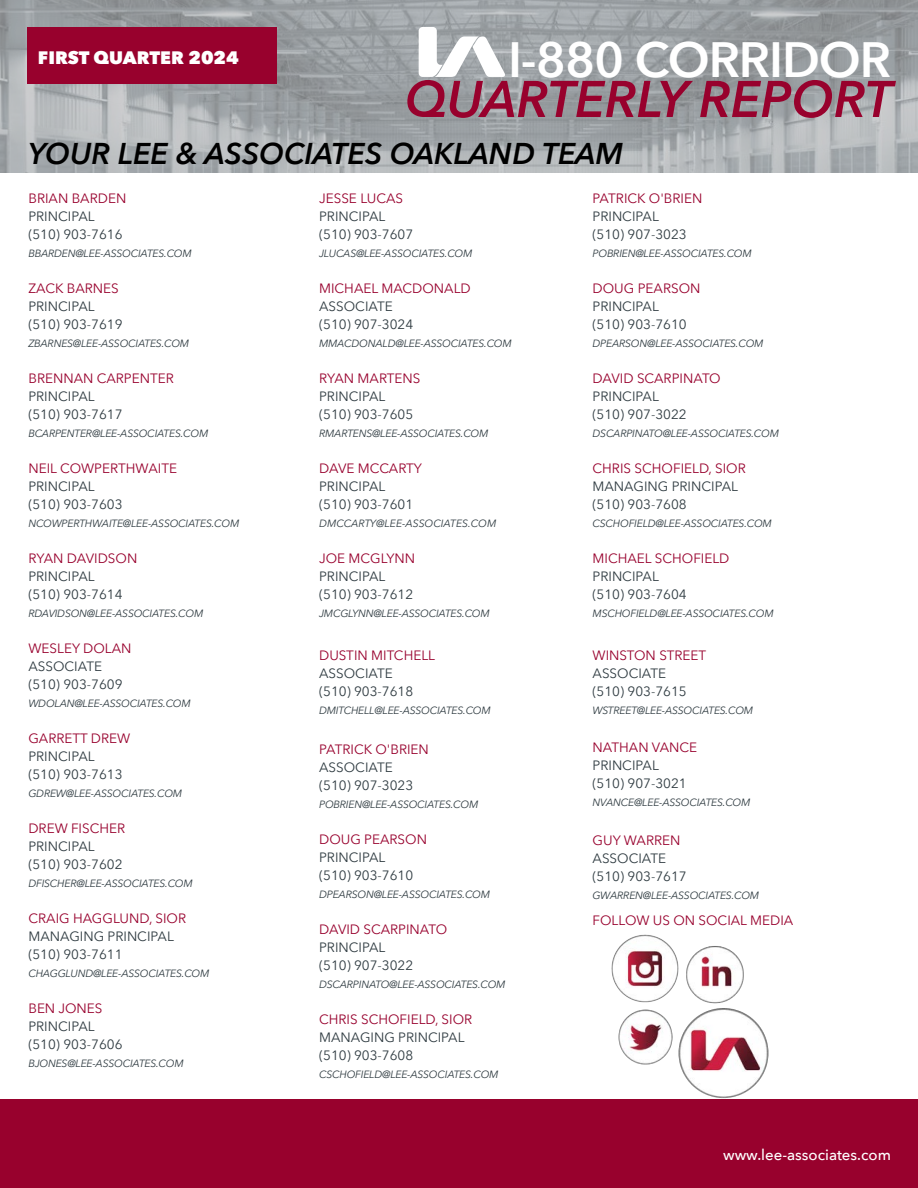
<style>
.page{position:relative;width:918px;height:1188px;background:#fff}
.page>*{position:absolute;margin:0;border:0;box-sizing:border-box;transform-origin:0 0}
.t1{font:italic 600 51px "Avenir Next";color:#98012d}
.t2{font:600 49.5px "Avenir Next";letter-spacing:-.02em;color:#fff}
.t3{font:italic 600 30px "Avenir Next";color:#000}
.t4{font:800 18px "Avenir Next";color:#fff}
.t5{font:500 15px "Avenir Next";color:#fff}
.t6{font:13.5px "Avenir Next";color:#2f3b41}
.t7{font:13.5px "Avenir Next";color:#98012d}
.t8{font:italic 10.5px "Avenir Next";letter-spacing:-.02em;color:#2f3b41}
.t9{font:italic 10.5px "Avenir Next";color:#2f3b41}
</style>
<div class="page">
<div style="left:0;top:1100px;width:918px;height:88px;background:#98012d"></div>
<svg style="left:0;top:0;width:918px;height:173px;background:#a2a6a9"></svg>
<svg style="left:419px;top:27px;width:87px;height:50px"></svg>
<div style="left:27px;top:27px;width:249px;height:56px;background:#98012d"></div>
<img style="left:611px;top:934px;width:67px;height:69px">
<img style="left:678px;top:946px;width:66px;height:56px">
<img style="left:618px;top:1009px;width:48px;height:56px">
<img style="left:666px;top:1002px;width:115px;height:98px">
<h3 class="t4" style="left:38px;top:47px;width:202px">FIRST QUARTER 2024</h3>
<h2 class="t2" style="left:508px;top:17px;width:384px">I-880 CORRIDOR</h2>
<h1 class="t1" style="left:405px;top:56px;width:489px">QUARTERLY REPORT</h1>
<p class="t3" style="left:28px;top:128px;width:596px">YOUR LEE &amp; ASSOCIATES OAKLAND TEAM</p>
<p class="t7" style="left:28px;top:187px;width:99px">BRIAN BARDEN</p>
<p class="t6" style="left:28px;top:205px;width:68px">PRINCIPAL</p>
<p class="t6" style="left:28px;top:223px;width:96px">(510) 903-7616</p>
<p class="t8" style="left:28px;top:245px;width:165px">BBARDEN@LEE-ASSOCIATES.COM</p>
<p class="t7" style="left:28px;top:277px;width:92px">ZACK BARNES</p>
<p class="t6" style="left:28px;top:295px;width:68px">PRINCIPAL</p>
<p class="t6" style="left:28px;top:313px;width:96px">(510) 903-7619</p>
<p class="t8" style="left:28px;top:335px;width:162px">ZBARNES@LEE-ASSOCIATES.COM</p>
<p class="t7" style="left:28px;top:367px;width:147px">BRENNAN CARPENTER</p>
<p class="t6" style="left:28px;top:385px;width:68px">PRINCIPAL</p>
<p class="t6" style="left:28px;top:403px;width:96px">(510) 903-7617</p>
<p class="t8" style="left:28px;top:425px;width:181px">BCARPENTER@LEE-ASSOCIATES.COM</p>
<p class="t7" style="left:28px;top:457px;width:150px">NEIL COWPERTHWAITE</p>
<p class="t6" style="left:28px;top:475px;width:68px">PRINCIPAL</p>
<p class="t6" style="left:28px;top:493px;width:96px">(510) 903-7603</p>
<p class="t8" style="left:28px;top:515px;width:212px">NCOWPERTHWAITE@LEE-ASSOCIATES.COM</p>
<p class="t7" style="left:28px;top:547px;width:110px">RYAN DAVIDSON</p>
<p class="t6" style="left:28px;top:565px;width:68px">PRINCIPAL</p>
<p class="t6" style="left:28px;top:583px;width:96px">(510) 903-7614</p>
<p class="t8" style="left:28px;top:605px;width:176px">RDAVIDSON@LEE-ASSOCIATES.COM</p>
<p class="t7" style="left:28px;top:637px;width:105px">WESLEY DOLAN</p>
<p class="t6" style="left:28px;top:655px;width:75px">ASSOCIATE</p>
<p class="t6" style="left:28px;top:673px;width:96px">(510) 903-7609</p>
<p class="t8" style="left:28px;top:695px;width:164px">WDOLAN@LEE-ASSOCIATES.COM</p>
<p class="t7" style="left:28px;top:727px;width:103px">GARRETT DREW</p>
<p class="t6" style="left:28px;top:745px;width:68px">PRINCIPAL</p>
<p class="t6" style="left:28px;top:763px;width:96px">(510) 903-7613</p>
<p class="t8" style="left:28px;top:785px;width:155px">GDREW@LEE-ASSOCIATES.COM</p>
<p class="t7" style="left:28px;top:817px;width:98px">DREW FISCHER</p>
<p class="t6" style="left:28px;top:835px;width:68px">PRINCIPAL</p>
<p class="t6" style="left:28px;top:853px;width:96px">(510) 903-7602</p>
<p class="t8" style="left:28px;top:875px;width:166px">DFISCHER@LEE-ASSOCIATES.COM</p>
<p class="t7" style="left:28px;top:907px;width:159px">CRAIG HAGGLUND, SIOR</p>
<p class="t6" style="left:28px;top:925px;width:147px">MANAGING PRINCIPAL</p>
<p class="t6" style="left:28px;top:943px;width:96px">(510) 903-7611</p>
<p class="t8" style="left:28px;top:965px;width:183px">CHAGGLUND@LEE-ASSOCIATES.COM</p>
<p class="t7" style="left:28px;top:997px;width:76px">BEN JONES</p>
<p class="t6" style="left:28px;top:1015px;width:68px">PRINCIPAL</p>
<p class="t6" style="left:28px;top:1033px;width:96px">(510) 903-7606</p>
<p class="t8" style="left:28px;top:1055px;width:157px">BJONES@LEE-ASSOCIATES.COM</p>
<p class="t7" style="left:319px;top:187px;width:85px">JESSE LUCAS</p>
<p class="t6" style="left:319px;top:205px;width:68px">PRINCIPAL</p>
<p class="t6" style="left:319px;top:223px;width:96px">(510) 903-7607</p>
<p class="t8" style="left:319px;top:245px;width:155px">JLUCAS@LEE-ASSOCIATES.COM</p>
<p class="t7" style="left:319px;top:277px;width:153px">MICHAEL MACDONALD</p>
<p class="t6" style="left:319px;top:295px;width:75px">ASSOCIATE</p>
<p class="t6" style="left:319px;top:313px;width:96px">(510) 907-3024</p>
<p class="t8" style="left:319px;top:335px;width:194px">MMACDONALD@LEE-ASSOCIATES.COM</p>
<p class="t7" style="left:319px;top:367px;width:103px">RYAN MARTENS</p>
<p class="t6" style="left:319px;top:385px;width:68px">PRINCIPAL</p>
<p class="t6" style="left:319px;top:403px;width:96px">(510) 903-7605</p>
<p class="t8" style="left:319px;top:425px;width:171px">RMARTENS@LEE-ASSOCIATES.COM</p>
<p class="t7" style="left:319px;top:457px;width:104px">DAVE MCCARTY</p>
<p class="t6" style="left:319px;top:475px;width:68px">PRINCIPAL</p>
<p class="t6" style="left:319px;top:493px;width:96px">(510) 903-7601</p>
<p class="t9" style="left:319px;top:515px;width:179px">DMCCARTY@LEE-ASSOCIATES.COM</p>
<p class="t7" style="left:319px;top:547px;width:98px">JOE MCGLYNN</p>
<p class="t6" style="left:319px;top:565px;width:68px">PRINCIPAL</p>
<p class="t6" style="left:319px;top:583px;width:96px">(510) 903-7612</p>
<p class="t8" style="left:319px;top:605px;width:172px">JMCGLYNN@LEE-ASSOCIATES.COM</p>
<p class="t7" style="left:593px;top:187px;width:111px">PATRICK O'BRIEN</p>
<p class="t6" style="left:593px;top:205px;width:68px">PRINCIPAL</p>
<p class="t6" style="left:593px;top:223px;width:96px">(510) 907-3023</p>
<p class="t8" style="left:593px;top:245px;width:161px">POBRIEN@LEE-ASSOCIATES.COM</p>
<p class="t7" style="left:593px;top:277px;width:109px">DOUG PEARSON</p>
<p class="t6" style="left:593px;top:295px;width:68px">PRINCIPAL</p>
<p class="t6" style="left:593px;top:313px;width:96px">(510) 903-7610</p>
<p class="t8" style="left:593px;top:335px;width:172px">DPEARSON@LEE-ASSOCIATES.COM</p>
<p class="t7" style="left:593px;top:367px;width:130px">DAVID SCARPINATO</p>
<p class="t6" style="left:593px;top:385px;width:68px">PRINCIPAL</p>
<p class="t6" style="left:593px;top:403px;width:96px">(510) 907-3022</p>
<p class="t8" style="left:593px;top:425px;width:188px">DSCARPINATO@LEE-ASSOCIATES.COM</p>
<p class="t7" style="left:593px;top:457px;width:155px">CHRIS SCHOFIELD, SIOR</p>
<p class="t6" style="left:593px;top:475px;width:147px">MANAGING PRINCIPAL</p>
<p class="t6" style="left:593px;top:493px;width:96px">(510) 903-7608</p>
<p class="t8" style="left:593px;top:515px;width:181px">CSCHOFIELD@LEE-ASSOCIATES.COM</p>
<p class="t7" style="left:593px;top:547px;width:138px">MICHAEL SCHOFIELD</p>
<p class="t6" style="left:593px;top:565px;width:68px">PRINCIPAL</p>
<p class="t6" style="left:593px;top:583px;width:96px">(510) 903-7604</p>
<p class="t8" style="left:593px;top:605px;width:183px">MSCHOFIELD@LEE-ASSOCIATES.COM</p>
<p class="t7" style="left:319px;top:644px;width:118px">DUSTIN MITCHELL</p>
<p class="t6" style="left:319px;top:662px;width:75px">ASSOCIATE</p>
<p class="t6" style="left:319px;top:680px;width:96px">(510) 903-7618</p>
<p class="t8" style="left:319px;top:702px;width:173px">DMITCHELL@LEE-ASSOCIATES.COM</p>
<p class="t7" style="left:319px;top:738px;width:111px">PATRICK O'BRIEN</p>
<p class="t6" style="left:319px;top:756px;width:75px">ASSOCIATE</p>
<p class="t6" style="left:319px;top:774px;width:96px">(510) 907-3023</p>
<p class="t8" style="left:319px;top:795px;width:161px">POBRIEN@LEE-ASSOCIATES.COM</p>
<p class="t7" style="left:319px;top:828px;width:109px">DOUG PEARSON</p>
<p class="t6" style="left:319px;top:846px;width:68px">PRINCIPAL</p>
<p class="t6" style="left:319px;top:864px;width:96px">(510) 903-7610</p>
<p class="t8" style="left:319px;top:885px;width:172px">DPEARSON@LEE-ASSOCIATES.COM</p>
<p class="t7" style="left:319px;top:918px;width:130px">DAVID SCARPINATO</p>
<p class="t6" style="left:319px;top:936px;width:68px">PRINCIPAL</p>
<p class="t6" style="left:319px;top:954px;width:96px">(510) 907-3022</p>
<p class="t8" style="left:319px;top:975px;width:188px">DSCARPINATO@LEE-ASSOCIATES.COM</p>
<p class="t7" style="left:319px;top:1008px;width:155px">CHRIS SCHOFIELD, SIOR</p>
<p class="t6" style="left:319px;top:1026px;width:147px">MANAGING PRINCIPAL</p>
<p class="t6" style="left:319px;top:1044px;width:96px">(510) 903-7608</p>
<p class="t8" style="left:319px;top:1065px;width:181px">CSCHOFIELD@LEE-ASSOCIATES.COM</p>
<p class="t7" style="left:593px;top:644px;width:115px">WINSTON STREET</p>
<p class="t6" style="left:593px;top:662px;width:75px">ASSOCIATE</p>
<p class="t6" style="left:593px;top:680px;width:96px">(510) 903-7615</p>
<p class="t8" style="left:593px;top:702px;width:162px">WSTREET@LEE-ASSOCIATES.COM</p>
<p class="t7" style="left:593px;top:735px;width:106px">NATHAN VANCE</p>
<p class="t6" style="left:593px;top:753px;width:68px">PRINCIPAL</p>
<p class="t6" style="left:593px;top:771px;width:96px">(510) 907-3021</p>
<p class="t8" style="left:593px;top:793px;width:159px">NVANCE@LEE-ASSOCIATES.COM</p>
<p class="t7" style="left:593px;top:829px;width:90px">GUY WARREN</p>
<p class="t6" style="left:593px;top:847px;width:75px">ASSOCIATE</p>
<p class="t6" style="left:593px;top:865px;width:96px">(510) 903-7617</p>
<p class="t8" style="left:593px;top:887px;width:168px">GWARREN@LEE-ASSOCIATES.COM</p>
<p class="t7" style="left:593px;top:909px;width:202px">FOLLOW US ON SOCIAL MEDIA</p>
<h3 class="t5" style="left:723px;top:1142px;width:169px">www.lee-associates.com</h3>
</div>
